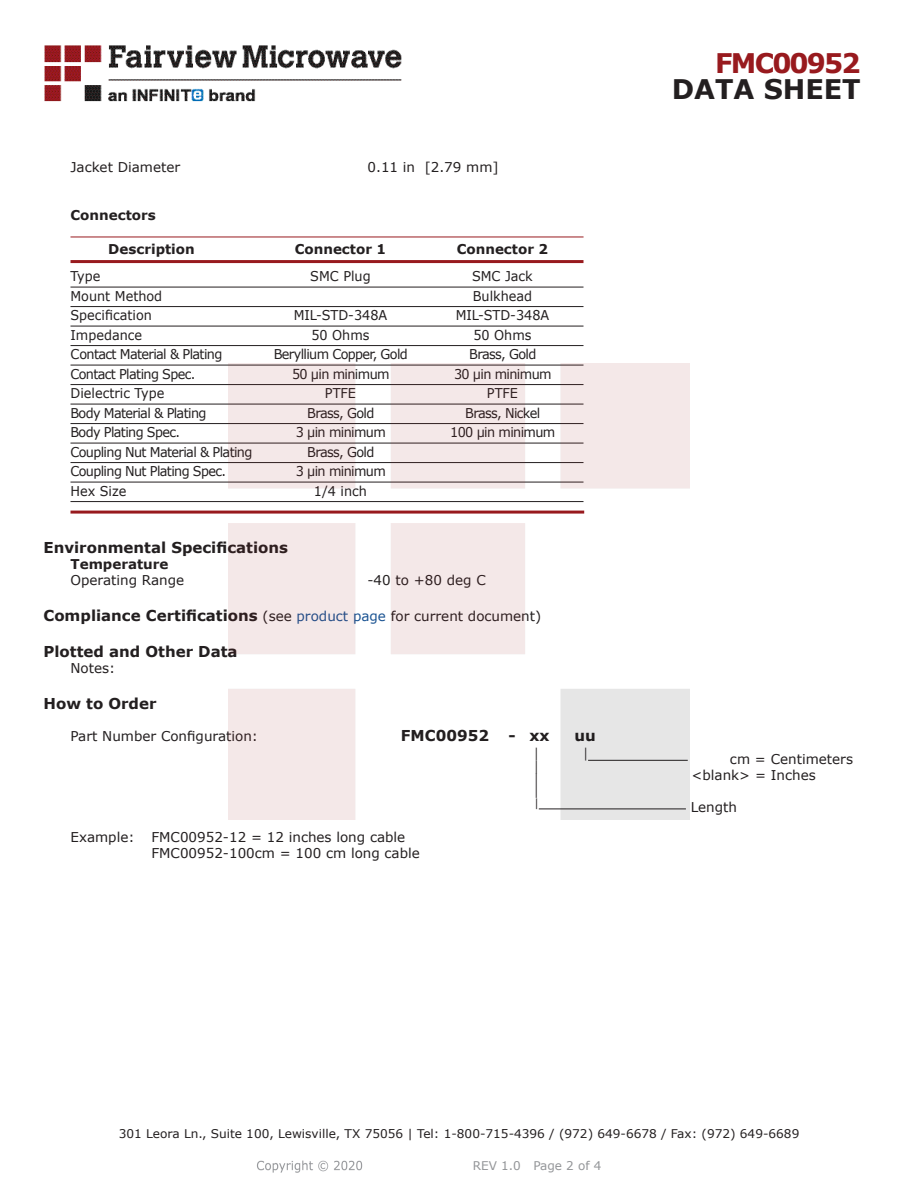
<style>
.page{position:relative;width:918px;height:1188px;background:#fff}
.page>*{position:absolute;margin:0;border:0;box-sizing:border-box;transform-origin:0 0}
.t1{font:700 27px "Verdana";color:#231f20}
.FM{font:700 27px "Verdana";letter-spacing:-.07em;color:#981a1e}
.Specs_Para{font:25.8px "Verdana";color:#231f20;scale:.39 1}
.Head1_for_Compliance{font:700 15px "Verdana";color:#231f20}
.Head1{font:700 15px "Verdana";color:#231f20}
.Specs_Para-2{font:700 15px "Verdana";color:#231f20}
.Table_Body_Connector{font:13.5px "Verdana";letter-spacing:-.05em;color:#231f20;scale:.95 1}
.Specs_Para-3{font:13.5px "Verdana";color:#231f20}
.Table_Body_Connector-2{font:13.5px "Verdana";color:#231f20;scale:.95 1}
.Table_Header_Connect{font:700 13.5px "Verdana";color:#231f20}
.Head2_after_Head1{font:700 13.5px "Verdana";color:#231f20}
.Head2{font:700 13.5px "Verdana";color:#231f20}
.Specs_Para-4{font:13.5px "Verdana";color:#231f20;scale:.75 1}
.t2{font:12px "Verdana";color:#231f20}
.REV_Info{font:12px "Verdana";color:#939598}
.Specs_Para-5{font:11.25px "Verdana";color:#231f20;scale:.86 1}
.s1{font-weight:400;font-size:13.5px}
.s2{font-weight:400;font-size:13.5px;color:#1a5392}
</style>
<div class="page">
<hr style="left:70px;top:237px;width:514px;height:1px;background:#981a1e">
<hr style="left:70px;top:260px;width:514px;height:3px;background:#981a1e">
<hr style="left:70px;top:287px;width:514px;height:1px;background:#231f20">
<hr style="left:70px;top:306px;width:514px;height:1px;background:#231f20">
<hr style="left:70px;top:326px;width:514px;height:1px;background:#231f20">
<hr style="left:70px;top:345px;width:514px;height:1px;background:#231f20">
<hr style="left:70px;top:365px;width:514px;height:1px;background:#231f20">
<hr style="left:70px;top:384px;width:514px;height:1px;background:#231f20">
<hr style="left:70px;top:404px;width:514px;height:1px;background:#231f20">
<hr style="left:70px;top:423px;width:514px;height:1px;background:#231f20">
<hr style="left:70px;top:443px;width:514px;height:1px;background:#231f20">
<hr style="left:70px;top:462px;width:514px;height:1px;background:#231f20">
<hr style="left:70px;top:482px;width:514px;height:1px;background:#231f20">
<hr style="left:70px;top:501px;width:514px;height:1px;background:#231f20">
<hr style="left:70px;top:511px;width:514px;height:3px;background:#981a1e">
<img style="left:257px;top:1160px;width:106px;height:13px">
<img style="left:228px;top:364px;width:462px;height:456px">
<img style="left:44px;top:45px;width:358px;height:57px">
<p class="Specs_Para-3" style="left:70px;top:158px;width:111px">Jacket Diameter</p>
<p class="Specs_Para-3" style="left:368px;top:158px;width:133px">0.11 in [2.79 mm]</p>
<p class="Head2" style="left:70px;top:205px;width:87px">Connectors</p>
<p class="Table_Header_Connect" style="left:108px;top:240px;width:88px">Description</p>
<p class="Table_Header_Connect" style="left:295px;top:240px;width:93px">Connector 1</p>
<p class="Table_Header_Connect" style="left:457px;top:240px;width:93px">Connector 2</p>
<p class="Table_Body_Connector" style="left:70px;top:267px;width:33px">Type</p>
<p class="Table_Body_Connector" style="left:310px;top:267px;width:65px">SMC Plug</p>
<p class="Table_Body_Connector" style="left:472px;top:267px;width:66px">SMC Jack</p>
<p class="Table_Body_Connector-2" style="left:70px;top:286px;width:98px">Mount Method</p>
<p class="Table_Body_Connector-2" style="left:473px;top:286px;width:64px">Bulkhead</p>
<p class="Table_Body_Connector-2" style="left:70px;top:306px;width:87px">Specification</p>
<p class="Table_Body_Connector-2" style="left:294px;top:306px;width:100px">MIL-STD-348A</p>
<p class="Table_Body_Connector-2" style="left:456px;top:306px;width:100px">MIL-STD-348A</p>
<p class="Table_Body_Connector-2" style="left:70px;top:325px;width:77px">Impedance</p>
<p class="Table_Body_Connector" style="left:311px;top:325px;width:63px">50 Ohms</p>
<p class="Table_Body_Connector" style="left:473px;top:325px;width:63px">50 Ohms</p>
<p class="Table_Body_Connector" style="left:70px;top:345px;width:161px">Contact Material &amp; Plating</p>
<p class="Table_Body_Connector" style="left:274px;top:345px;width:143px">Beryllium Copper, Gold</p>
<p class="Table_Body_Connector" style="left:469px;top:345px;width:72px">Brass, Gold</p>
<p class="Table_Body_Connector" style="left:70px;top:364px;width:133px">Contact Plating Spec.</p>
<p class="Table_Body_Connector" style="left:292px;top:364px;width:104px">50 µin minimum</p>
<p class="Table_Body_Connector" style="left:454px;top:364px;width:104px">30 µin minimum</p>
<p class="Table_Body_Connector-2" style="left:70px;top:384px;width:100px">Dielectric Type</p>
<p class="Table_Body_Connector" style="left:325px;top:384px;width:34px">PTFE</p>
<p class="Table_Body_Connector" style="left:487px;top:384px;width:34px">PTFE</p>
<p class="Table_Body_Connector" style="left:70px;top:403px;width:145px">Body Material &amp; Plating</p>
<p class="Table_Body_Connector" style="left:307px;top:403px;width:72px">Brass, Gold</p>
<p class="Table_Body_Connector" style="left:465px;top:403px;width:80px">Brass, Nickel</p>
<p class="Table_Body_Connector" style="left:70px;top:423px;width:117px">Body Plating Spec.</p>
<p class="Table_Body_Connector" style="left:296px;top:423px;width:96px">3 µin minimum</p>
<p class="Table_Body_Connector" style="left:450px;top:423px;width:112px">100 µin minimum</p>
<p class="Table_Body_Connector" style="left:70px;top:442px;width:193px">Coupling Nut Material &amp; Plating</p>
<p class="Table_Body_Connector" style="left:307px;top:442px;width:72px">Brass, Gold</p>
<p class="Table_Body_Connector" style="left:70px;top:462px;width:165px">Coupling Nut Plating Spec.</p>
<p class="Table_Body_Connector" style="left:296px;top:462px;width:96px">3 µin minimum</p>
<p class="Table_Body_Connector" style="left:70px;top:481px;width:60px">Hex Size</p>
<p class="Table_Body_Connector" style="left:314px;top:481px;width:57px">1/4 inch</p>
<p class="FM" style="left:715px;top:44px;width:147px">FMC00952</p>
<p class="t1" style="left:672px;top:70px;width:191px">DATA SHEET</p>
<p class="Head1" style="left:44px;top:536px;width:246px">Environmental Specifications</p>
<p class="Head2_after_Head1" style="left:70px;top:554px;width:100px">Temperature</p>
<p class="Specs_Para-3" style="left:70px;top:571px;width:115px">Operating Range</p>
<p class="Specs_Para-3" style="left:368px;top:571px;width:120px">-40 to +80 deg C</p>
<p class="Head1_for_Compliance" style="left:44px;top:605px;width:499px">Compliance Certifications <span class="s1">(see</span> <span class="s2">product page</span> <span class="s1">for current document)</span></p>
<p class="Head1_for_Compliance" style="left:44px;top:641px;width:196px">Plotted and Other Data</p>
<p class="Specs_Para-3" style="left:70px;top:659px;width:46px">Notes:</p>
<p class="Head1_for_Compliance" style="left:44px;top:693px;width:115px">How to Order</p>
<p class="Specs_Para-3" style="left:70px;top:726px;width:189px">Part Number Configuration:</p>
<p class="Specs_Para-2" style="left:401px;top:725px;width:90px">FMC00952</p>
<p class="Specs_Para-2" style="left:508px;top:725px;width:43px">- xx</p>
<p class="Specs_Para-2" style="left:574px;top:725px;width:23px">uu</p>
<p class="Specs_Para-4" style="left:534px;top:743px;width:8px">|</p>
<p class="Specs_Para-4" style="left:584px;top:743px;width:8px">|</p>
<p class="Specs_Para-3" style="left:730px;top:749px;width:125px">cm = Centimeters</p>
<p class="Specs_Para-4" style="left:534px;top:756px;width:8px">|</p>
<p class="Specs_Para-3" style="left:692px;top:766px;width:126px">&lt;blank&gt; = Inches</p>
<p class="Specs_Para" style="left:534px;top:766px;width:13px">|</p>
<p class="Specs_Para-5" style="left:534px;top:795px;width:7px">|</p>
<p class="Specs_Para-3" style="left:691px;top:798px;width:48px">Length</p>
<p class="Specs_Para-3" style="left:70px;top:828px;width:66px">Example:</p>
<p class="Specs_Para-3" style="left:152px;top:828px;width:255px">FMC00952-12 = 12 inches long cable</p>
<p class="Specs_Para-3" style="left:152px;top:844px;width:270px">FMC00952-100cm = 100 cm long cable</p>
<p class="t2" style="left:119px;top:1125px;width:682px">301 Leora Ln., Suite 100, Lewisville, TX 75056 | Tel: 1-800-715-4396 / (972) 649-6678 / Fax: (972) 649-6689</p>
<p class="REV_Info" style="left:473px;top:1157px;width:130px">REV 1.0 Page 2 of 4</p>
</div>
